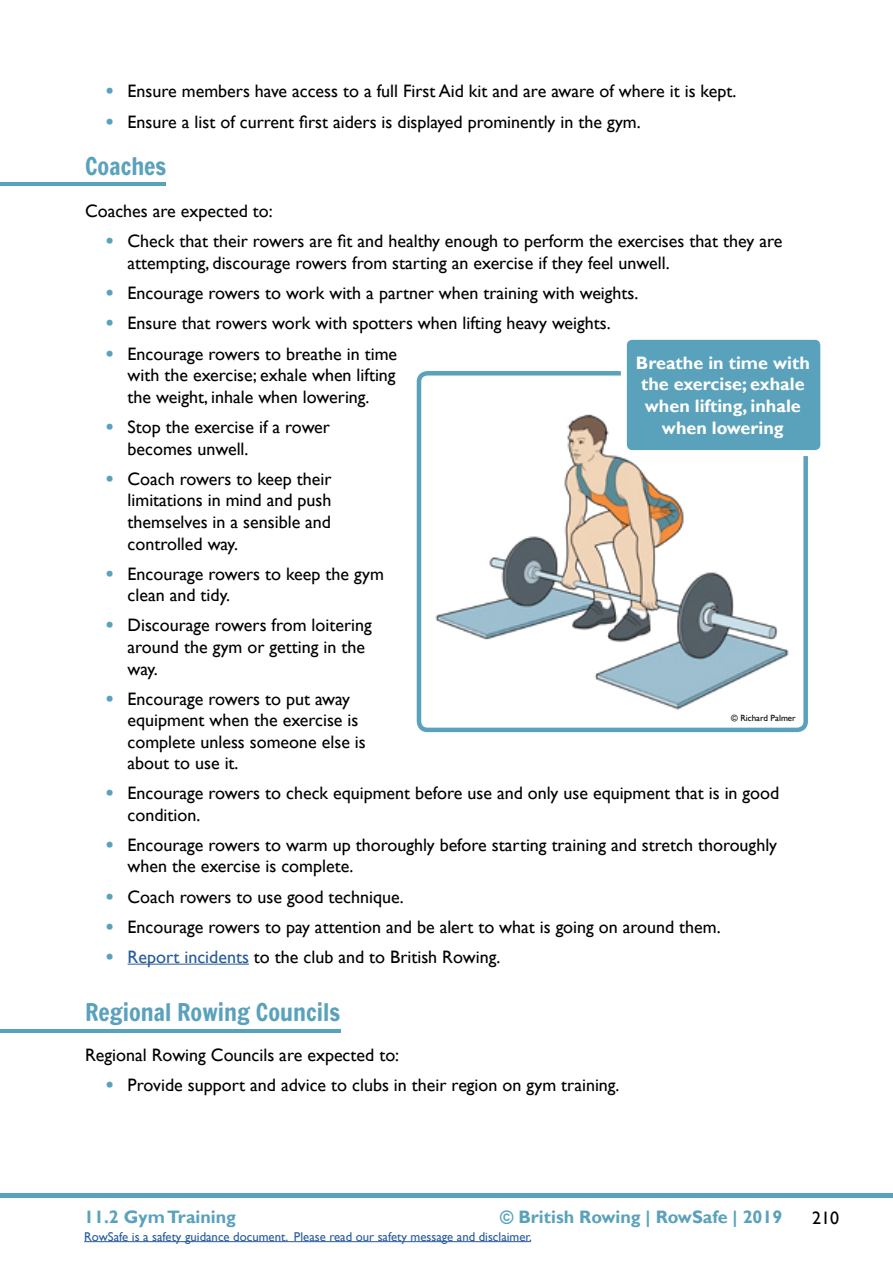
<style>
.page{position:relative;width:893px;height:1263px;background:#fff}
.page>*{position:absolute;margin:0;border:0;box-sizing:border-box;transform-origin:0 0}
.t1{font:24px "Francois One";color:#5aa2bb}
.t2{font:18px/21.6px "Gill Sans";color:#000}
.t3{font:700 18px/21.6px "Gill Sans";color:#fff;text-align:center}
.t4{font:700 18px "Gill Sans";color:#5aa2bb}
.t5{font:12.75px "Gill Sans";color:#275b9b}
.t6{font:9px "Gill Sans";color:#000}
.s1{font-family:"Francois One";color:#5aa2bb}
.s2{color:#275b9b}
</style>
<div class="page">
<hr style="left:0;top:1193px;width:893px;height:4px;background:#5aa2bb">
<hr style="left:84px;top:1241px;width:447px;height:1px;background:#275b9b">
<hr style="left:128px;top:964px;width:121px;height:1px;background:#275b9b">
<img style="left:435px;top:414px;width:354px;height:296px">
<hr style="left:0;top:182px;width:166px;height:4px;background:#5aa2bb">
<hr style="left:0;top:1029px;width:340px;height:3px;background:#5aa2bb">
<div style="left:417px;top:371px;width:391px;height:361px;border:4px solid #5aa2bb;border-radius:9px"></div>
<div style="left:624px;top:337px;width:199px;height:116px;background:#5aa2bb;border-radius:9px"></div>
<div style="left:621px;top:334px;width:205px;height:122px;border:6px solid #fff;border-radius:9px"></div>
<p class="t2" style="left:106px;top:81px;width:631px"><span class="s1">•</span> Ensure members have access to a full First Aid kit and are aware of where it is kept.</p>
<p class="t2" style="left:106px;top:111px;width:536px"><span class="s1">•</span> Ensure a list of current first aiders is displayed prominently in the gym.</p>
<h1 class="t1" style="left:85px;top:149px;width:83px">Coaches</h1>
<p class="t2" style="left:85px;top:201px;width:189px">Coaches are expected to:</p>
<p class="t2" style="left:128px;top:231px;width:656px;text-indent:-21px"><span class="s1">•</span> Check that their rowers are fit and healthy enough to perform the exercises that they are attempting, discourage rowers from starting an exercise if they feel unwell.</p>
<p class="t2" style="left:106px;top:283px;width:534px"><span class="s1">•</span> Encourage rowers to work with a partner when training with weights.</p>
<p class="t2" style="left:106px;top:313px;width:506px"><span class="s1">•</span> Ensure that rowers work with spotters when lifting heavy weights.</p>
<p class="t2" style="left:128px;top:343px;width:271px;text-align:justify;text-indent:-21px"><span class="s1">•</span> Encourage rowers to breathe in time with the exercise; exhale when lifting the weight, inhale when lowering.</p>
<p class="t2" style="left:128px;top:416px;width:204px;text-indent:-21px"><span class="s1">•</span> Stop the exercise if a rower becomes unwell.</p>
<p class="t2" style="left:128px;top:468px;width:205px;text-align:justify;text-indent:-21px"><span class="s1">•</span> Coach rowers to keep their limitations in mind and push themselves in a sensible and controlled way.</p>
<p class="t2" style="left:128px;top:563px;width:258px;text-indent:-21px"><span class="s1">•</span> Encourage rowers to keep the gym clean and tidy.</p>
<p class="t2" style="left:128px;top:615px;width:246px;text-indent:-21px"><span class="s1">•</span> Discourage rowers from loitering around the gym or getting in the way.</p>
<p class="t2" style="left:128px;top:688px;width:240px;text-indent:-21px"><span class="s1">•</span> Encourage rowers to put away equipment when the exercise is complete unless someone else is about to use it.</p>
<p class="t3" style="left:636px;top:352px;width:175px">Breathe in time with the exercise; exhale when lifting, inhale when lowering</p>
<p class="t6" style="left:731px;top:712px;width:66px">© Richard Palmer</p>
<p class="t2" style="left:128px;top:783px;width:653px;text-indent:-21px"><span class="s1">•</span> Encourage rowers to check equipment before use and only use equipment that is in good condition.</p>
<p class="t2" style="left:128px;top:834px;width:651px;text-indent:-21px"><span class="s1">•</span> Encourage rowers to warm up thoroughly before starting training and stretch thoroughly when the exercise is complete.</p>
<p class="t2" style="left:106px;top:886px;width:299px"><span class="s1">•</span> Coach rowers to use good technique.</p>
<p class="t2" style="left:106px;top:916px;width:616px"><span class="s1">•</span> Encourage rowers to pay attention and be alert to what is going on around them.</p>
<p class="t2" style="left:106px;top:946px;width:396px"><span class="s1">•</span> <span class="s2">Report incidents</span> to the club and to British Rowing.</p>
<h1 class="t1" style="left:85px;top:995px;width:257px">Regional Rowing Councils</h1>
<p class="t2" style="left:85px;top:1045px;width:316px">Regional Rowing Councils are expected to:</p>
<p class="t2" style="left:106px;top:1075px;width:515px"><span class="s1">•</span> Provide support and advice to clubs in their region on gym training.</p>
<p class="t4" style="left:84px;top:1206px;width:153px">11.2 Gym Training</p>
<p class="t4" style="left:500px;top:1206px;width:284px">© British Rowing | RowSafe | 2019</p>
<p class="t2" style="left:812px;top:1207px;width:28px">210</p>
<p class="t5" style="left:84px;top:1229px;width:449px">RowSafe is a safety guidance document. Please read our safety message and disclaimer.</p>
</div>
